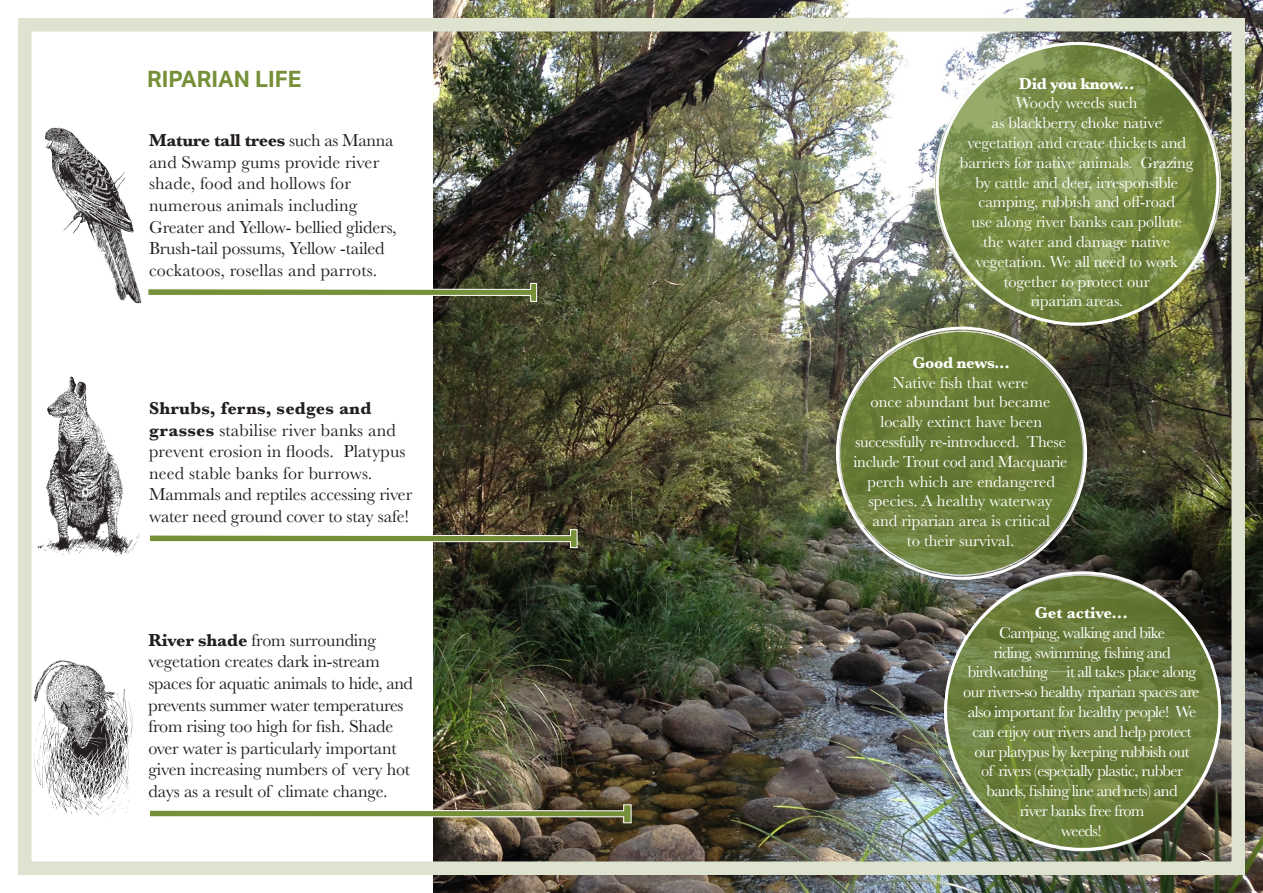
<style>
.page{position:relative;width:1263px;height:893px;background:#fff}
.page>*{position:absolute;margin:0;border:0;box-sizing:border-box;transform-origin:0 0}
.t1{font:700 22.5px "Aktiv Grotesk";color:#769039}
.t2{font:18px/21.6px "Baskerville";letter-spacing:-.01em;color:#231f20}
.t3{font:18px/21.6px "Baskerville";letter-spacing:.01em;color:#231f20}
.t4{font:16.5px/19.8px "Baskerville";letter-spacing:-.04em;color:#fff;text-align:center}
.t5{font:16.5px/19.8px "Baskerville";letter-spacing:-.02em;color:#fff;text-align:center}
.t6{font:16.5px/19.8px "Baskerville";color:#fff;text-align:center}
.t7{font:700 16.5px "Baskerville";letter-spacing:-.02em;color:#fff}
.s1{font-weight:700}
</style>
<div class="page">
<img style="left:433px;top:0;width:830px;height:893px">
<div style="left:18px;top:18px;width:1227px;height:857px;border:14px solid #dde3ce"></div>
<img style="left:45px;top:127px;width:97px;height:177px">
<svg style="left:148px;top:283px;width:389px;height:19px"></svg>
<img style="left:32px;top:375px;width:108px;height:184px">
<svg style="left:149px;top:529px;width:429px;height:19px"></svg>
<img style="left:32px;top:658px;width:101px;height:159px">
<svg style="left:149px;top:804px;width:483px;height:19px"></svg>
<svg style="left:839px;top:331px;width:244px;height:244px;background:#6a7d39"></svg>
<svg style="left:934px;top:43px;width:286px;height:282px;background:#7d904d"></svg>
<svg style="left:945px;top:575px;width:275px;height:276px;background:#6f8242"></svg>
<p class="t1" style="left:147px;top:66px;width:156px">RIPARIAN LIFE</p>
<p class="t3" style="left:149px;top:130px;width:249px"><span class="s1">Mature tall trees</span> such as Manna and Swamp gums provide river shade, food and hollows for numerous animals including<br>Greater and Yellow- bellied gliders,<br>Brush-tail possums, Yellow -tailed cockatoos, rosellas and parrots.</p>
<p class="t2" style="left:149px;top:398px;width:265px"><span class="s1">Shrubs, ferns, sedges and grasses</span> stabilise river banks and prevent erosion in floods. Platypus need stable banks for burrows.<br>Mammals and reptiles accessing river water need ground cover to stay safe!</p>
<p class="t2" style="left:148px;top:629px;width:266px"><span class="s1">River shade</span> from surrounding vegetation creates dark in-stream spaces for aquatic animals to hide, and prevents summer water temperatures from rising too high for fish. Shade over water is particularly important given increasing numbers of very hot days as a result of climate change.</p>
<p class="t5" style="left:960px;top:74px;width:235px"><span class="s1">Did you know...<br></span>Woody weeds such<br>as blackberry choke native vegetation and create thickets and barriers for native animals. Grazing by cattle and deer, irresponsible camping, rubbish and off-road<br>use along river banks can pollute the water and damage native vegetation. We all need to work together to protect our<br>riparian areas.</p>
<p class="t7" style="left:912px;top:351px;width:99px">Good news...</p>
<p class="t6" style="left:853px;top:373px;width:215px">Native fish that were<br>once abundant but became locally extinct have been successfully re-introduced. These include Trout cod and Macquarie perch which are endangered species. A healthy waterway<br>and riparian area is critical<br>to their survival.</p>
<p class="t4" style="left:963px;top:603px;width:238px"><span class="s1">Get active...<br></span>Camping, walking and bike<br>riding, swimming, fishing and birdwatching —it all takes place along our rivers-so healthy riparian spaces are also important for healthy people! We can enjoy our rivers and help protect our platypus by keeping rubbish out<br>of rivers (especially plastic, rubber bands, fishing line and nets) and<br>river banks free from<br>weeds!</p>
</div>
